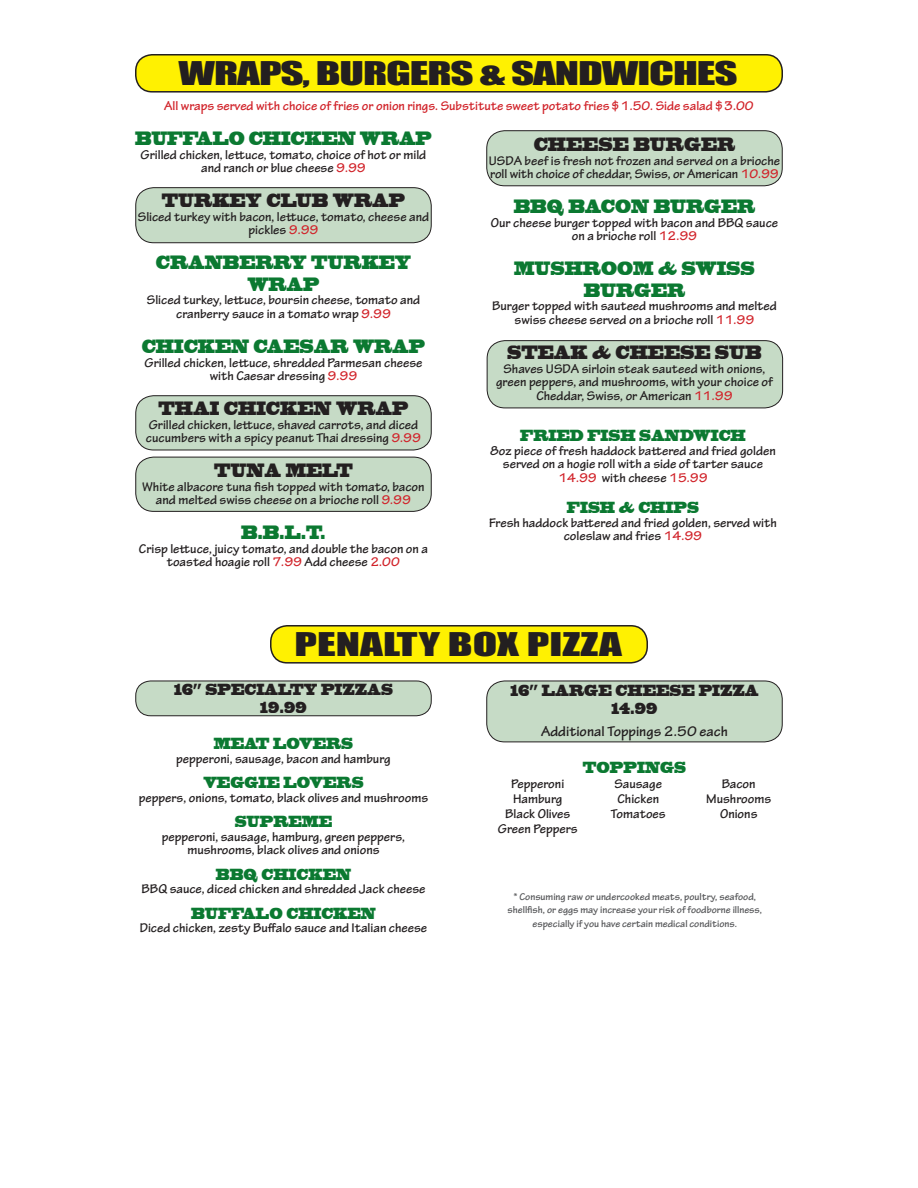
<style>
.page{position:relative;width:918px;height:1188px;background:#fff}
.page>*{position:absolute;margin:0;border:0;box-sizing:border-box;transform-origin:0 0}
.t1{font:30px "Impact";letter-spacing:-.025em;color:#231f20;scale:1.5 1}
.t2{font:30px "Impact";color:#231f20;scale:1.5 1}
.t3{font:18px/21.6px "Blackoak Std";color:#0b7931;text-align:center;scale:.5 1}
.t4{font:18px "Blackoak Std";letter-spacing:.005em;color:#231f20;scale:.5 1}
.t5{font:15px "Blackoak Std";color:#0b7931;scale:.5 1}
.t6{font:15px "Blackoak Std";letter-spacing:.005em;color:#231f20;scale:.5 1}
.t7{font:700 15px "Tekton Pro";color:#231f20}
.t8{font:700 13.5px/13.5px "Tekton Pro";color:#231f20;text-align:center}
.t9{font:700 13.5px "Tekton Pro";color:#d1232a}
.t10{font:700 10.5px/13.5px "Tekton Pro";color:#57585a;text-align:center}
.s1{color:#d1232a}
</style>
<div class="page">
<div style="left:487px;top:341px;width:296px;height:67px;background:#c6dbc6;border-radius:18px"></div>
<div style="left:487px;top:340px;width:296px;height:68px;border:1px solid #231f20;border-radius:18px"></div>
<div style="left:136px;top:188px;width:295px;height:55px;background:#c6dbc6;border-radius:18px"></div>
<div style="left:135px;top:187px;width:297px;height:56px;border:1px solid #231f20;border-radius:18px"></div>
<div style="left:136px;top:396px;width:295px;height:54px;background:#c6dbc6;border-radius:18px"></div>
<div style="left:135px;top:395px;width:297px;height:55px;border:1px solid #231f20;border-radius:18px"></div>
<div style="left:136px;top:457px;width:295px;height:54px;background:#c6dbc6;border-radius:18px"></div>
<div style="left:135px;top:457px;width:297px;height:55px;border:1px solid #231f20;border-radius:18px"></div>
<div style="left:487px;top:131px;width:295px;height:55px;background:#c6dbc6;border-radius:18px"></div>
<div style="left:486px;top:130px;width:297px;height:56px;border:1px solid #231f20;border-radius:18px"></div>
<div style="left:136px;top:55px;width:646px;height:37px;background:#fff101;border-radius:17px"></div>
<div style="left:135px;top:54px;width:648px;height:39px;border:2px solid #231f20;border-radius:17px"></div>
<div style="left:487px;top:681px;width:295px;height:61px;background:#c6dbc6;border-radius:18px"></div>
<div style="left:486px;top:681px;width:297px;height:61px;border:1px solid #231f20;border-radius:18px"></div>
<div style="left:271px;top:626px;width:376px;height:37px;background:#fff101;border-radius:17px"></div>
<div style="left:270px;top:625px;width:378px;height:39px;border:2px solid #231f20;border-radius:17px"></div>
<div style="left:136px;top:681px;width:295px;height:35px;background:#c6dbc6;border-radius:15px"></div>
<div style="left:135px;top:681px;width:297px;height:35px;border:1px solid #231f20;border-radius:15px"></div>
<p class="t1" style="left:179px;top:50px;width:374px">WRAPS, BURGERS &amp; SANDWICHES</p>
<p class="t9" style="left:164px;top:98px;width:591px">All wraps served with choice of fries or onion rings. Substitute sweet potato fries $1.50. Side salad $3.00</p>
<p class="t3" style="left:135px;top:128px;width:596px">BUFFALO CHICKEN WRAP</p>
<p class="t8" style="left:141px;top:148px;width:287px">Grilled chicken, lettuce, tomato, choice of hot or mild and ranch or blue cheese <span class="s1">9.99</span></p>
<p class="t4" style="left:162px;top:189px;width:488px">TURKEY CLUB WRAP</p>
<p class="t8" style="left:138px;top:210px;width:293px">Sliced turkey with bacon, lettuce, tomato, cheese and pickles <span class="s1">9.99</span></p>
<p class="t3" style="left:156px;top:252px;width:512px">CRANBERRY TURKEY<br>WRAP</p>
<p class="t8" style="left:147px;top:294px;width:275px">Sliced turkey, lettuce, boursin cheese, tomato and cranberry sauce in a tomato wrap <span class="s1">9.99</span></p>
<p class="t3" style="left:142px;top:336px;width:568px">CHICKEN CAESAR WRAP</p>
<p class="t8" style="left:145px;top:356px;width:279px">Grilled chicken, lettuce, shredded Parmesan cheese with Caesar dressing <span class="s1">9.99</span></p>
<p class="t4" style="left:159px;top:396px;width:501px">THAI CHICKEN WRAP</p>
<p class="t8" style="left:146px;top:418px;width:277px;text-align:left">Grilled chicken, lettuce, shaved carrots, and diced cucumbers with a spicy peanut Thai dressing <span class="s1">9.99</span></p>
<p class="t4" style="left:214px;top:459px;width:279px">TUNA MELT</p>
<p class="t8" style="left:142px;top:480px;width:284px">White albacore tuna fish topped with tomato, bacon and melted swiss cheese on a brioche roll <span class="s1">9.99</span></p>
<p class="t3" style="left:241px;top:522px;width:171px">B.B.L.T.</p>
<p class="t8" style="left:139px;top:542px;width:291px">Crisp lettuce, juicy tomato, and double the bacon on a toasted hoagie roll <span class="s1">7.99</span> Add cheese <span class="s1">2.00</span></p>
<p class="t4" style="left:534px;top:132px;width:405px">CHEESE BURGER</p>
<p class="t8" style="left:490px;top:167px;width:290px">roll with choice of cheddar, Swiss, or American <span class="s1">10.99</span></p>
<p class="t8" style="left:491px;top:216px;width:289px">Our cheese burger topped with bacon and BBQ sauce</p>
<p class="t8" style="left:489px;top:154px;width:293px">USDA beef is fresh not frozen and served on a brioche</p>
<p class="t3" style="left:514px;top:196px;width:485px">BBQ BACON BURGER</p>
<p class="t8" style="left:572px;top:229px;width:127px">on a brioche roll <span class="s1">12.99</span></p>
<p class="t3" style="left:514px;top:258px;width:483px">MUSHROOM &amp; SWISS</p>
<p class="t8" style="left:492px;top:300px;width:286px">Burger topped with sauteed mushrooms and melted</p>
<p class="t3" style="left:584px;top:279px;width:205px">BURGER</p>
<p class="t8" style="left:515px;top:313px;width:241px">swiss cheese served on a brioche roll <span class="s1">11.99</span></p>
<p class="t4" style="left:507px;top:340px;width:511px">STEAK &amp; CHEESE SUB</p>
<p class="t8" style="left:496px;top:362px;width:278px">Shaves USDA sirloin steak sauteed with onions, green peppers, and mushrooms, with your choice of<br>Cheddar, Swiss, or American <span class="s1">11.99</span></p>
<p class="t5" style="left:520px;top:426px;width:452px">FRIED FISH SANDWICH</p>
<p class="t8" style="left:490px;top:444px;width:287px">8oz piece of fresh haddock battered and fried golden served on a hogie roll with a side of tarter sauce<br><span class="s1">14.99</span> with cheese <span class="s1">15.99</span></p>
<p class="t5" style="left:567px;top:498px;width:266px">FISH &amp; CHIPS</p>
<p class="t8" style="left:489px;top:516px;width:289px">Fresh haddock battered and fried golden, served with coleslaw and fries <span class="s1">14.99</span></p>
<p class="t2" style="left:294px;top:621px;width:220px">PENALTY BOX PIZZA</p>
<p class="t6" style="left:174px;top:680px;width:439px">16” SPECIALTY PIZZAS</p>
<p class="t6" style="left:260px;top:698px;width:94px">19.99</p>
<p class="t5" style="left:214px;top:734px;width:280px">MEAT LOVERS</p>
<p class="t8" style="left:176px;top:752px;width:216px">pepperoni, sausage, bacon and hamburg</p>
<p class="t5" style="left:203px;top:773px;width:322px">VEGGIE LOVERS</p>
<p class="t8" style="left:139px;top:791px;width:291px">peppers, onions, tomato, black olives and mushrooms</p>
<p class="t5" style="left:235px;top:812px;width:197px">SUPREME</p>
<p class="t8" style="left:162px;top:830px;width:245px">pepperoni, sausage, hamburg, green peppers, mushrooms, black olives and onions</p>
<p class="t5" style="left:216px;top:864px;width:272px">BBQ CHICKEN</p>
<p class="t8" style="left:141px;top:882px;width:286px">BBQ sauce, diced chicken and shredded Jack cheese</p>
<p class="t5" style="left:191px;top:903px;width:371px">BUFFALO CHICKEN</p>
<p class="t8" style="left:140px;top:921px;width:289px">Diced chicken, zesty Buffalo sauce and Italian cheese</p>
<p class="t6" style="left:510px;top:681px;width:498px">16” LARGE CHEESE PIZZA</p>
<p class="t6" style="left:611px;top:699px;width:94px">14.99</p>
<p class="t7" style="left:541px;top:722px;width:188px">Additional Toppings 2.50 each</p>
<p class="t5" style="left:583px;top:757px;width:208px">TOPPINGS</p>
<p class="t8" style="left:511px;top:777px;width:55px">Pepperoni</p>
<p class="t8" style="left:614px;top:777px;width:49px">Sausage</p>
<p class="t8" style="left:722px;top:777px;width:35px">Bacon</p>
<p class="t8" style="left:513px;top:792px;width:51px">Hamburg</p>
<p class="t8" style="left:617px;top:792px;width:43px">Chicken</p>
<p class="t8" style="left:706px;top:792px;width:67px">Mushrooms</p>
<p class="t8" style="left:505px;top:807px;width:67px">Black Olives</p>
<p class="t8" style="left:611px;top:807px;width:56px">Tomatoes</p>
<p class="t8" style="left:720px;top:807px;width:39px">Onions</p>
<p class="t8" style="left:498px;top:822px;width:81px">Green Peppers</p>
<p class="t10" style="left:508px;top:890px;width:256px">* Consuming raw or undercooked meats, poultry, seafood, shellfish, or eggs may increase your risk of foodborne illness, especially if you have certain medical conditions.</p>
</div>
